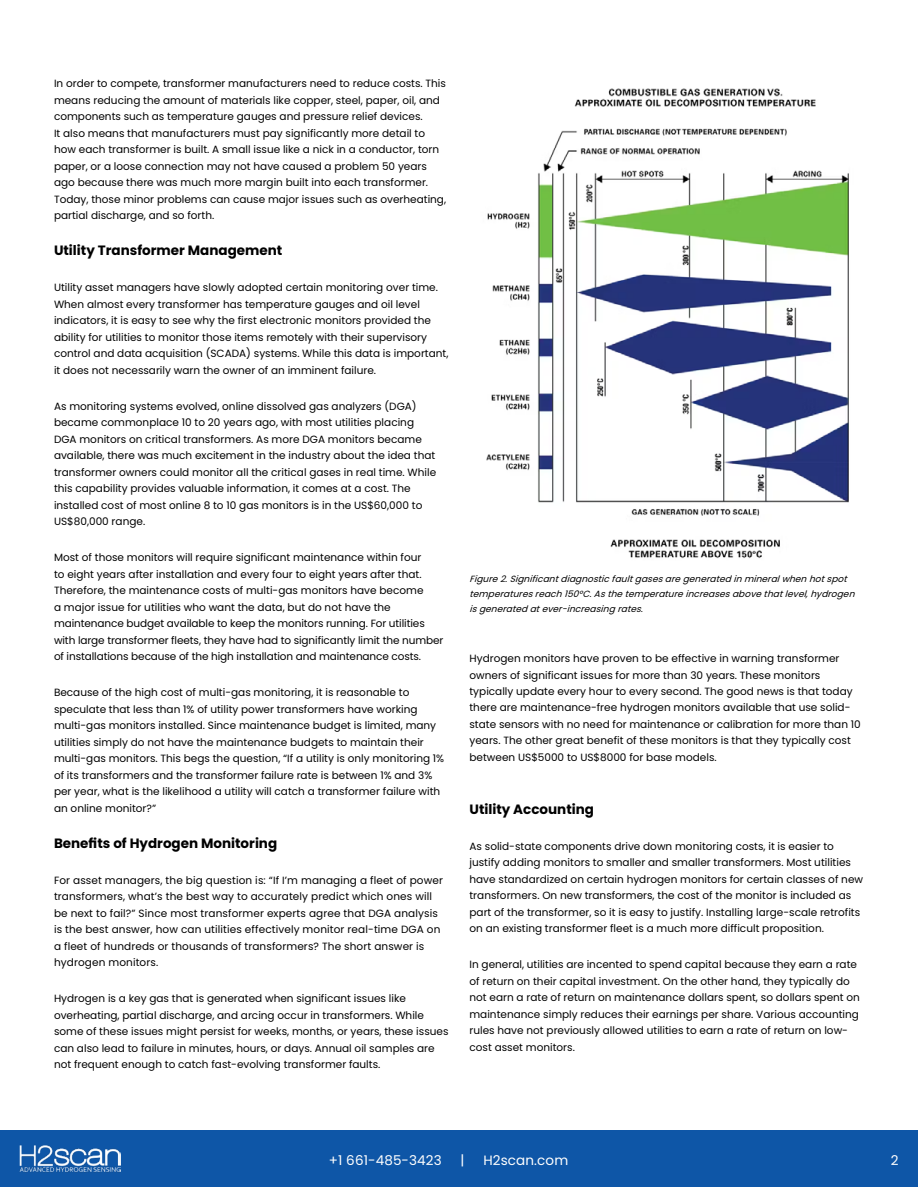
<style>
.page{position:relative;width:918px;height:1188px;background:#fff}
.page>*{position:absolute;margin:0;border:0;box-sizing:border-box;transform-origin:0 0}
.t1{font:700 13.5px "Poppins";color:#000}
.t2{font:13.5px "Poppins";letter-spacing:.01em;color:#fff}
.t3{font:10.5px/16.5px "Poppins";color:#000}
.t4{font:italic 9px/15px "Poppins";color:#000}
</style>
<div class="page">
<div style="left:0;top:1130px;width:918px;height:57px;background:#0e56a7"></div>
<img style="left:20px;top:1145px;width:101px;height:27px">
<img style="left:486px;top:88px;width:363px;height:471px">
<p class="t3" style="left:54px;top:75px;width:394px">In order to compete, transformer manufacturers need to reduce costs. This means reducing the amount of materials like copper, steel, paper, oil, and components such as temperature gauges and pressure relief devices.<br>It also means that manufacturers must pay significantly more detail to how each transformer is built. A small issue like a nick in a conductor, torn paper, or a loose connection may not have caused a problem 50 years ago because there was much more margin built into each transformer.<br>Today, those minor problems can cause major issues such as overheating, partial discharge, and so forth.</p>
<p class="t1" style="left:54px;top:243px;width:230px">Utility Transformer Management</p>
<p class="t3" style="left:54px;top:279px;width:396px">Utility asset managers have slowly adopted certain monitoring over time.<br>When almost every transformer has temperature gauges and oil level indicators, it is easy to see why the first electronic monitors provided the ability for utilities to monitor those items remotely with their supervisory control and data acquisition (SCADA) systems. While this data is important, it does not necessarily warn the owner of an imminent failure.</p>
<p class="t3" style="left:54px;top:398px;width:384px">As monitoring systems evolved, online dissolved gas analyzers (DGA) became commonplace 10 to 20 years ago, with most utilities placing DGA monitors on critical transformers. As more DGA monitors became available, there was much excitement in the industry about the idea that transformer owners could monitor all the critical gases in real time. While this capability provides valuable information, it comes at a cost. The installed cost of most online 8 to 10 gas monitors is in the US$60,000 to US$80,000 range.</p>
<p class="t3" style="left:54px;top:549px;width:391px">Most of those monitors will require significant maintenance within four<br>to eight years after installation and every four to eight years after that.<br>Therefore, the maintenance costs of multi-gas monitors have become<br>a major issue for utilities who want the data, but do not have the maintenance budget available to keep the monitors running. For utilities with large transformer fleets, they have had to significantly limit the number of installations because of the high installation and maintenance costs.</p>
<p class="t3" style="left:54px;top:684px;width:392px">Because of the high cost of multi-gas monitoring, it is reasonable to speculate that less than 1% of utility power transformers have working multi-gas monitors installed. Since maintenance budget is limited, many utilities simply do not have the maintenance budgets to maintain their multi-gas monitors. This begs the question, “If a utility is only monitoring 1% of its transformers and the transformer failure rate is between 1% and 3% per year, what is the likelihood a utility will catch a transformer failure with an online monitor?”</p>
<p class="t1" style="left:54px;top:835px;width:225px">Benefits of Hydrogen Monitoring</p>
<p class="t3" style="left:54px;top:872px;width:391px">For asset managers, the big question is: “If I’m managing a fleet of power transformers, what’s the best way to accurately predict which ones will be next to fail?” Since most transformer experts agree that DGA analysis is the best answer, how can utilities effectively monitor real-time DGA on a fleet of hundreds or thousands of transformers? The short answer is hydrogen monitors.</p>
<p class="t3" style="left:54px;top:990px;width:396px">Hydrogen is a key gas that is generated when significant issues like overheating, partial discharge, and arcing occur in transformers. While some of these issues might persist for weeks, months, or years, these issues can also lead to failure in minutes, hours, or days. Annual oil samples are not frequent enough to catch fast-evolving transformer faults.</p>
<p class="t4" style="left:469px;top:571px;width:391px">Figure2.Significantdiagnosticfaultgasesaregeneratedinmineralwhenhotspot temperaturesreach150°C.Asthetemperatureincreasesabovethatlevel,hydrogen isgeneratedatever-increasingrates.</p>
<p class="t3" style="left:470px;top:650px;width:393px">Hydrogen monitors have proven to be effective in warning transformer owners of significant issues for more than 30 years. These monitors typically update every hour to every second. The good news is that today there are maintenance-free hydrogen monitors available that use solid&shy;state sensors with no need for maintenance or calibration for more than 10 years. The other great benefit of these monitors is that they typically cost between US$5000 to US$8000 for base models.</p>
<p class="t1" style="left:470px;top:801px;width:126px">Utility Accounting</p>
<p class="t3" style="left:470px;top:838px;width:395px">As solid-state components drive down monitoring costs, it is easier to justify adding monitors to smaller and smaller transformers. Most utilities have standardized on certain hydrogen monitors for certain classes of new transformers. On new transformers, the cost of the monitor is included as part of the transformer, so it is easy to justify. Installing large-scale retrofits on an existing transformer fleet is a much more difficult proposition.</p>
<p class="t3" style="left:470px;top:956px;width:392px">In general, utilities are incented to spend capital because they earn a rate of return on their capital investment. On the other hand, they typically do not earn a rate of return on maintenance dollars spent, so dollars spent on maintenance simply reduces their earnings per share. Various accounting rules have not previously allowed utilities to earn a rate of return on low&shy;cost asset monitors.</p>
<p class="t2" style="left:329px;top:1152px;width:115px">+1 661-485-3423</p>
<p class="t2" style="left:461px;top:1152px;width:5px">|</p>
<p class="t2" style="left:483px;top:1152px;width:86px">H2scan.com</p>
<p class="t2" style="left:891px;top:1152px;width:9px">2</p>
</div>
